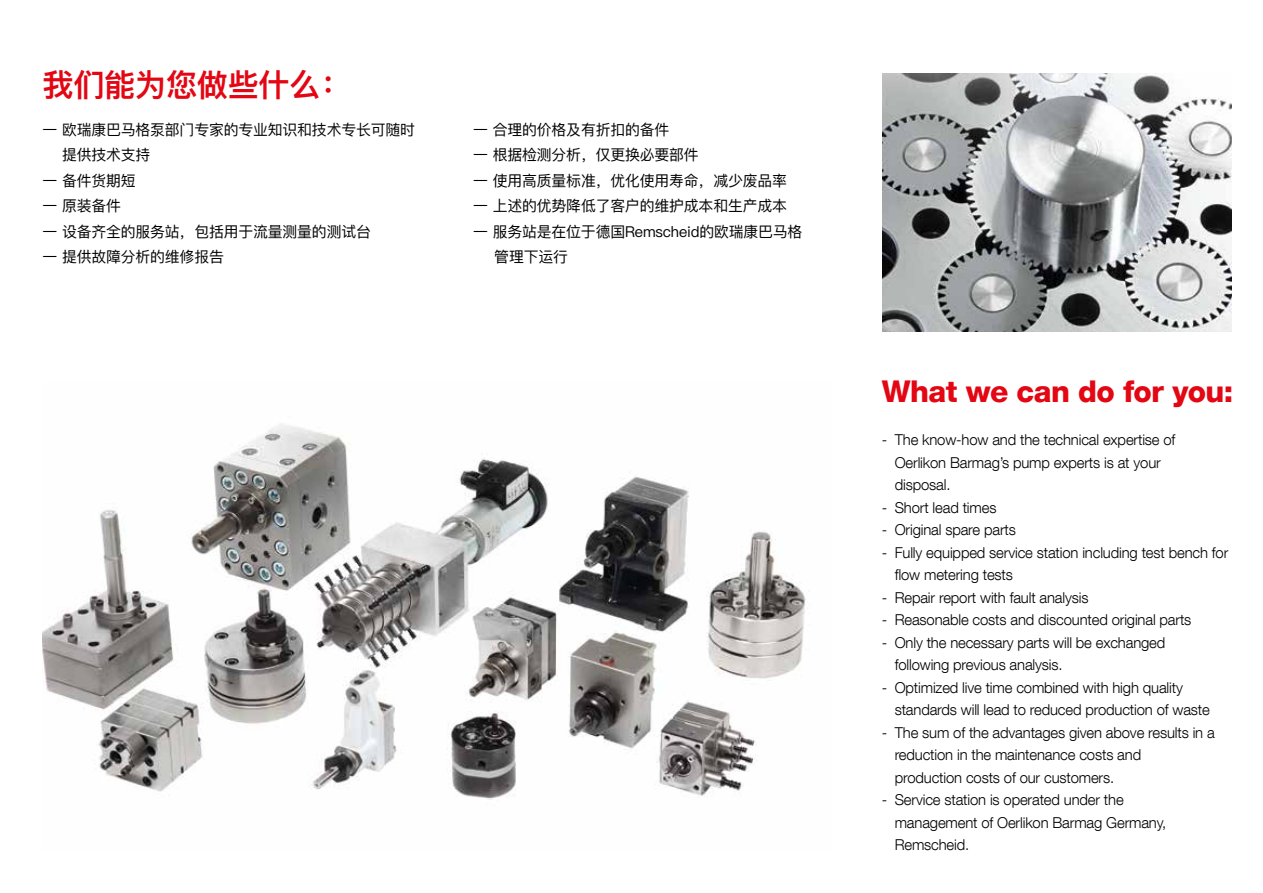
<style>
.page{position:relative;width:1263px;height:893px;background:#fff}
.page>*{position:absolute;margin:0;border:0;box-sizing:border-box;transform-origin:0 0}
.t1{font:600 31.5px "Ping Fang SC";letter-spacing:-.01em;color:#e30613}
.t2{font:800 30px "Helvetica Neue LT Com";letter-spacing:-.02em;color:#e30613}
.t3{font:300 15px/22.5px "Helvetica Neue LT Com";letter-spacing:-.01em;color:#000}
.t4{font:15px "Ping Fang SC";letter-spacing:-.01em;color:#000}
</style>
<div class="page">
<img style="left:43px;top:424px;width:766px;height:376px">
<img style="left:882px;top:74px;width:349px;height:257px">
<h1 class="t1" style="left:43px;top:66px;width:311px">我们能为您做些什么：</h1>
<p class="t4" style="left:43px;top:120px;width:374px">一 欧瑞康巴马格泵部门专家的专业知识和技术专长可随时</p>
<p class="t4" style="left:62px;top:146px;width:90px">提供技术支持</p>
<p class="t4" style="left:43px;top:171px;width:95px">一 备件货期短</p>
<p class="t4" style="left:43px;top:197px;width:80px">一 原装备件</p>
<p class="t4" style="left:43px;top:222px;width:330px">一 设备齐全的服务站，包括用于流量测量的测试台</p>
<p class="t4" style="left:43px;top:248px;width:183px">一 提供故障分析的维修报告</p>
<p class="t4" style="left:473px;top:120px;width:198px">一 合理的价格及有折扣的备件</p>
<p class="t4" style="left:473px;top:145px;width:227px">一 根据检测分析，仅更换必要部件</p>
<p class="t4" style="left:473px;top:171px;width:315px">一 使用高质量标准，优化使用寿命，减少废品率</p>
<p class="t4" style="left:473px;top:196px;width:315px">一 上述的优势降低了客户的维护成本和生产成本</p>
<p class="t4" style="left:473px;top:222px;width:331px">一 服务站是在位于德国Remscheid的欧瑞康巴马格</p>
<p class="t4" style="left:494px;top:247px;width:75px">管理下运行</p>
<h2 class="t2" style="left:882px;top:373px;width:353px">What we can do for you:</h2>
<p class="t3" style="left:895px;top:428px;width:282px;text-indent:-13px">- The know-how and the technical expertise of<br>Oerlikon Barmag’s pump experts is at your disposal.</p>
<p class="t3" style="left:882px;top:496px;width:116px">- Short lead times</p>
<p class="t3" style="left:882px;top:518px;width:135px">- Original spare parts</p>
<p class="t3" style="left:895px;top:541px;width:335px;text-indent:-13px">- Fully equipped service station including test bench for flow metering tests</p>
<p class="t3" style="left:882px;top:586px;width:208px">- Repair report with fault analysis</p>
<p class="t3" style="left:882px;top:608px;width:311px">- Reasonable costs and discounted original parts</p>
<p class="t3" style="left:895px;top:631px;width:272px;text-indent:-13px">- Only the necessary parts will be exchanged following previous analysis.</p>
<p class="t3" style="left:895px;top:676px;width:317px;text-indent:-13px">- Optimized live time combined with high quality standards will lead to reduced production of waste</p>
<p class="t3" style="left:895px;top:721px;width:322px;text-indent:-13px">- The sum of the advantages given above results in a reduction in the maintenance costs and<br>production costs of our customers.</p>
<p class="t3" style="left:895px;top:788px;width:273px;text-indent:-13px">- Service station is operated under the management of Oerlikon Barmag Germany,<br>Remscheid.</p>
</div>
